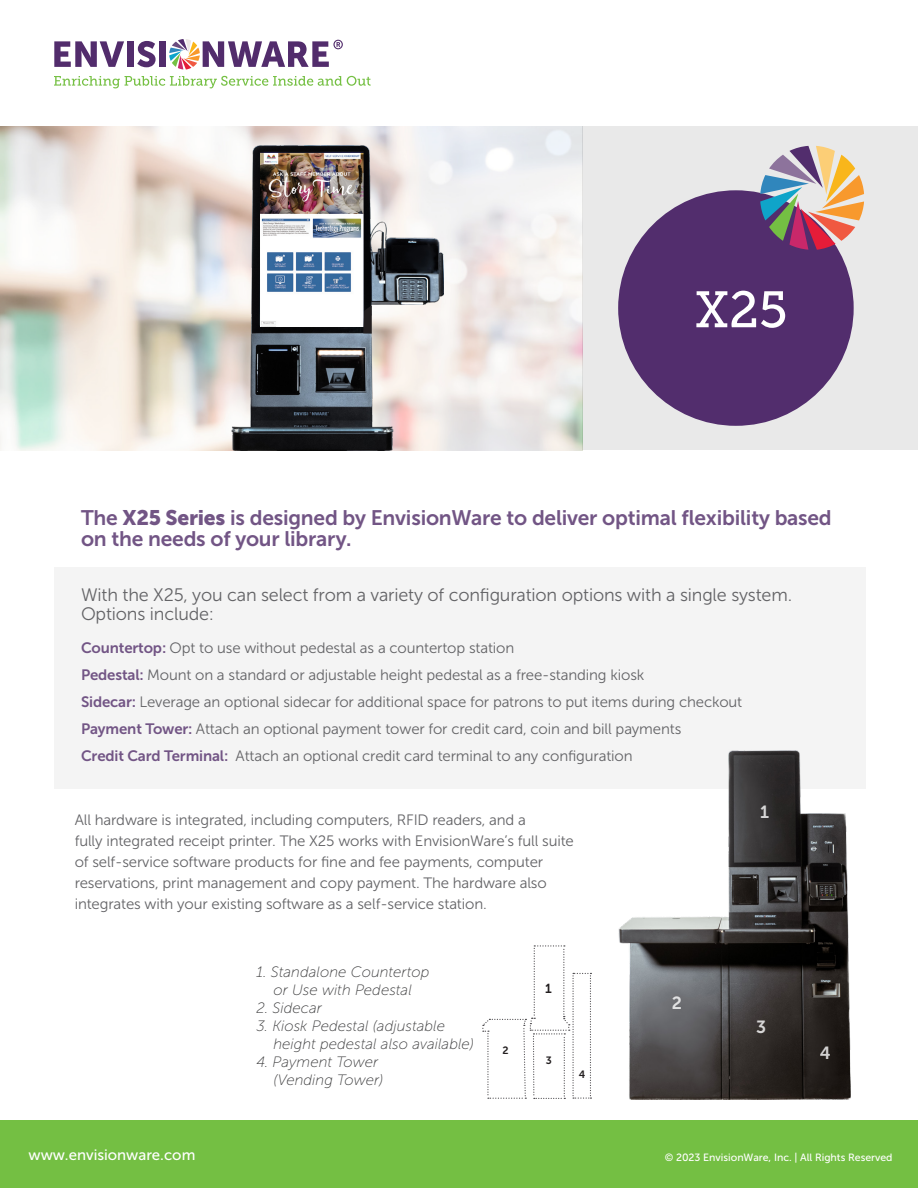
<style>
.page{position:relative;width:918px;height:1188px;background:#fff}
.page>*{position:absolute;margin:0;border:0;box-sizing:border-box;transform-origin:0 0}
.t1{font:51px "Museo Slab 500";color:#fff}
.t2{font:21px/21px "Museo Sans 700";letter-spacing:-.01em;color:#725585}
.t3{font:18px/19.5px "Museo Sans 300";letter-spacing:-.01em;color:#636366}
.t4{font:17.55px "Museo Sans 700";color:#fff}
.t5{font:15px/21px "Museo Sans 300";letter-spacing:-.01em;color:#636366}
.Paragraph_Standard{font:italic 15px/18px "Museo Sans 100";color:#3e3e3f}
.Website{font:15px "Museo Sans 500";color:#fff}
.Para_Header_Level_1{font:13.05px "Museo Sans 700";color:#231f20}
.Para_Header_Level_1-2{font:10.65px "Museo Sans 700";color:#231f20}
.Copyright{font:10.5px "Museo Sans 500";color:#fff}
.s1{font-family:"Museo Sans 900"}
.s2{font-family:"Museo Sans 700";color:#725585}
</style>
<div class="page">
<div style="left:54px;top:567px;width:812px;height:221px;background:#f4f4f4"></div>
<div style="left:0;top:1120px;width:918px;height:68px;background:#74bf43"></div>
<svg style="left:54px;top:41px;width:70px;height:26px"></svg>
<div style="left:127px;top:41px;width:6px;height:26px;background:#522c6c"></div>
<svg style="left:137px;top:41px;width:19px;height:26px"></svg>
<div style="left:160px;top:41px;width:6px;height:26px;background:#522c6c"></div>
<svg style="left:169px;top:39px;width:174px;height:31px"></svg>
<svg style="left:54px;top:76px;width:317px;height:12px"></svg>
<img style="left:618px;top:750px;width:233px;height:350px">
<svg style="left:482px;top:945px;width:109px;height:154px"></svg>
<img style="left:211px;top:146px;width:233px;height:304px">
<img style="left:260px;top:151px;width:103px;height:176px">
<svg style="left:363px;top:305px;width:9px;height:28px"></svg>
<div style="left:582px;top:126px;width:336px;height:324px;background:#e9e9e9"></div>
<div style="left:618px;top:190px;width:236px;height:236px;background:#522d6d;border-radius:50%"></div>
<svg style="left:760px;top:146px;width:104px;height:104px"></svg>
<p class="t1" style="left:695px;top:281px;width:94px">X25</p>
<p class="t2" style="left:81px;top:507px;width:752px">The <span class="s1">X25 Series</span> is designed by EnvisionWare to deliver optimal flexibility based on the needs of your library.</p>
<p class="t3" style="left:81px;top:585px;width:713px">With the X25, you can select from a variety of configuration options with a single system.<br>Options include:</p>
<p class="t5" style="left:81px;top:638px;width:435px"><span class="s2">Countertop:</span> Opt to use without pedestal as a countertop station</p>
<p class="t5" style="left:81px;top:665px;width:565px"><span class="s2">Pedestal:</span> Mount on a standard or adjustable height pedestal as a free-standing kiosk</p>
<p class="t5" style="left:81px;top:692px;width:663px"><span class="s2">Sidecar:</span> Leverage an optional sidecar for additional space for patrons to put items during checkout</p>
<p class="t5" style="left:81px;top:719px;width:602px"><span class="s2">Payment Tower:</span> Attach an optional payment tower for credit card, coin and bill payments</p>
<p class="t5" style="left:81px;top:746px;width:553px"><span class="s2">Credit Card Terminal:</span> Attach an optional credit card terminal to any configuration</p>
<p class="t5" style="left:75px;top:810px;width:501px">All hardware is integrated, including computers, RFID readers, and a<br>fully integrated receipt printer. The X25 works with EnvisionWare’s full suite of self-service software products for fine and fee payments, computer reservations, print management and copy payment. The hardware also integrates with your existing software as a self-service station.</p>
<p class="Paragraph_Standard" style="left:256px;top:963px;width:175px;text-align:center">1. Standalone Countertop or Use with Pedestal</p>
<p class="Paragraph_Standard" style="left:256px;top:999px;width:67px">2. Sidecar</p>
<p class="Paragraph_Standard" style="left:273px;top:1017px;width:202px;text-indent:-17px">3. Kiosk Pedestal (adjustable height pedestal also available)</p>
<p class="Paragraph_Standard" style="left:273px;top:1053px;width:111px;text-indent:-17px">4. Payment Tower (Vending Tower)</p>
<p class="Para_Header_Level_1-2" style="left:502px;top:1044px;width:8px">2</p>
<p class="Para_Header_Level_1" style="left:545px;top:981px;width:8px">1</p>
<p class="Para_Header_Level_1-2" style="left:546px;top:1054px;width:8px">3</p>
<p class="Para_Header_Level_1-2" style="left:579px;top:1068px;width:8px">4</p>
<p class="t4" style="left:672px;top:993px;width:12px">2</p>
<p class="t4" style="left:760px;top:802px;width:10px">1</p>
<p class="t4" style="left:756px;top:1017px;width:12px">3</p>
<p class="t4" style="left:820px;top:1043px;width:12px">4</p>
<p class="Website" style="left:29px;top:1147px;width:168px">www.envisionware.com</p>
<p class="Copyright" style="left:665px;top:1152px;width:229px">© 2023 EnvisionWare, Inc. | All Rights Reserved</p>
</div>
